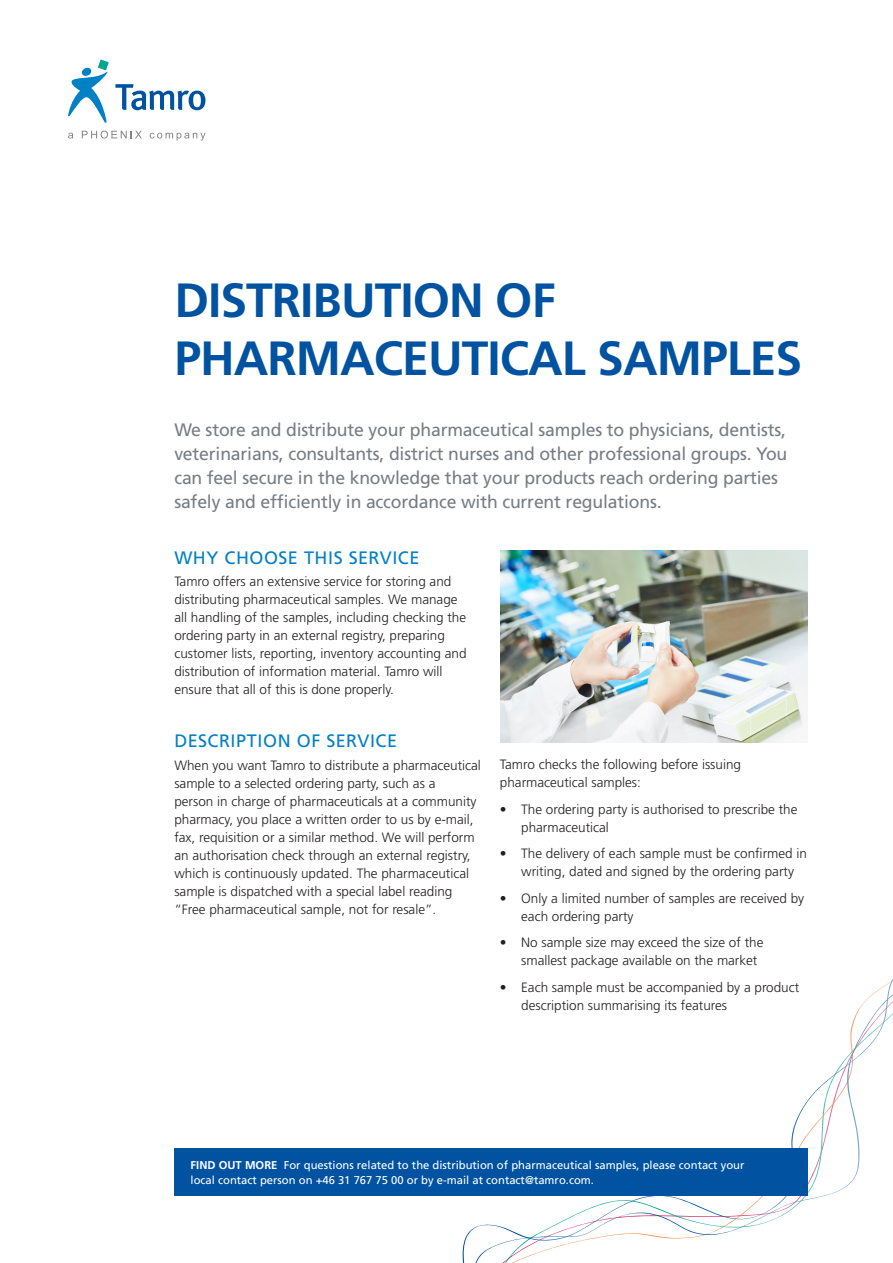
<style>
.page{position:relative;width:893px;height:1263px;background:#fff}
.page>*{position:absolute;margin:0;border:0;box-sizing:border-box;transform-origin:0 0}
.Headline_1{font:700 48px/58.5px "Frutiger";letter-spacing:-.02em;color:#0153a1}
.Ingress{font:18px/24px "Frutiger";letter-spacing:-.01em;color:#787d83}
.Headline_2{font:18px "Frutiger";letter-spacing:.025em;color:#0080c5}
.Bodytext{font:300 13.5px/18px "Frutiger";color:#231f20}
.t1{font:11.25px/15px "Frutiger";color:#fff}
.s1{font-weight:700}
</style>
<div class="page">
<svg style="left:462px;top:978px;width:431px;height:285px"></svg>
<svg style="left:68px;top:59px;width:41px;height:64px"></svg>
<svg style="left:115px;top:84px;width:90px;height:26px"></svg>
<svg style="left:68px;top:133px;width:5px;height:6px"></svg>
<svg style="left:82px;top:131px;width:60px;height:8px"></svg>
<svg style="left:150px;top:133px;width:55px;height:8px"></svg>
<div style="left:174px;top:1148px;width:634px;height:47px;background:#0153a1"></div>
<img style="left:500px;top:550px;width:308px;height:192px">
<p class="Headline_1" style="left:174px;top:271px;width:629px">DISTRIBUTION OF<br>PHARMACEUTICAL SAMPLES</p>
<p class="Ingress" style="left:174px;top:417px;width:615px">We store and distribute your pharmaceutical samples to physicians, dentists, veterinarians, consultants, district nurses and other professional groups. You can feel secure in the knowledge that your products reach ordering parties safely and efficiently in accordance with current regulations.</p>
<p class="Headline_2" style="left:174px;top:547px;width:247px">WHY CHOOSE THIS SERVICE</p>
<p class="Bodytext" style="left:174px;top:572px;width:294px">Tamro offers an extensive service for storing and distributing pharmaceutical samples. We manage all handling of the samples, including checking the ordering party in an external registry, preparing customer lists, reporting, inventory accounting and distribution of information material. Tamro will ensure that all of this is done properly.</p>
<p class="Headline_2" style="left:174px;top:731px;width:224px">DESCRIPTION OF SERVICE</p>
<p class="Bodytext" style="left:174px;top:756px;width:308px">When you want Tamro to distribute a pharmaceutical sample to a selected ordering party, such as a<br>person in charge of pharmaceuticals at a community pharmacy, you place a written order to us by e-mail, fax, requisition or a similar method. We will perform an authorisation check through an external registry, which is continuously updated. The pharmaceutical sample is dispatched with a special label reading “Free pharmaceutical sample, not for resale”.</p>
<p class="Bodytext" style="left:500px;top:756px;width:243px">Tamro checks the following before issuing pharmaceutical samples:</p>
<p class="Bodytext" style="left:521px;top:800px;width:278px;text-indent:-21px">• The ordering party is authorised to prescribe the pharmaceutical</p>
<p class="Bodytext" style="left:521px;top:845px;width:287px;text-indent:-21px">• The delivery of each sample must be confirmed in writing, dated and signed by the ordering party</p>
<p class="Bodytext" style="left:521px;top:889px;width:285px;text-indent:-21px">• Only a limited number of samples are received by each ordering party</p>
<p class="Bodytext" style="left:521px;top:934px;width:244px;text-indent:-21px">• No sample size may exceed the size of the smallest package available on the market</p>
<p class="Bodytext" style="left:521px;top:978px;width:280px;text-indent:-21px">• Each sample must be accompanied by a product description summarising its features</p>
<p class="t1" style="left:191px;top:1157px;width:555px"><span class="s1">FIND OUT MORE</span> For questions related to the distribution of pharmaceutical samples, please contact your local contact person on +46 31 767 75 00 or by e-mail at contact@tamro.com.</p>
</div>
